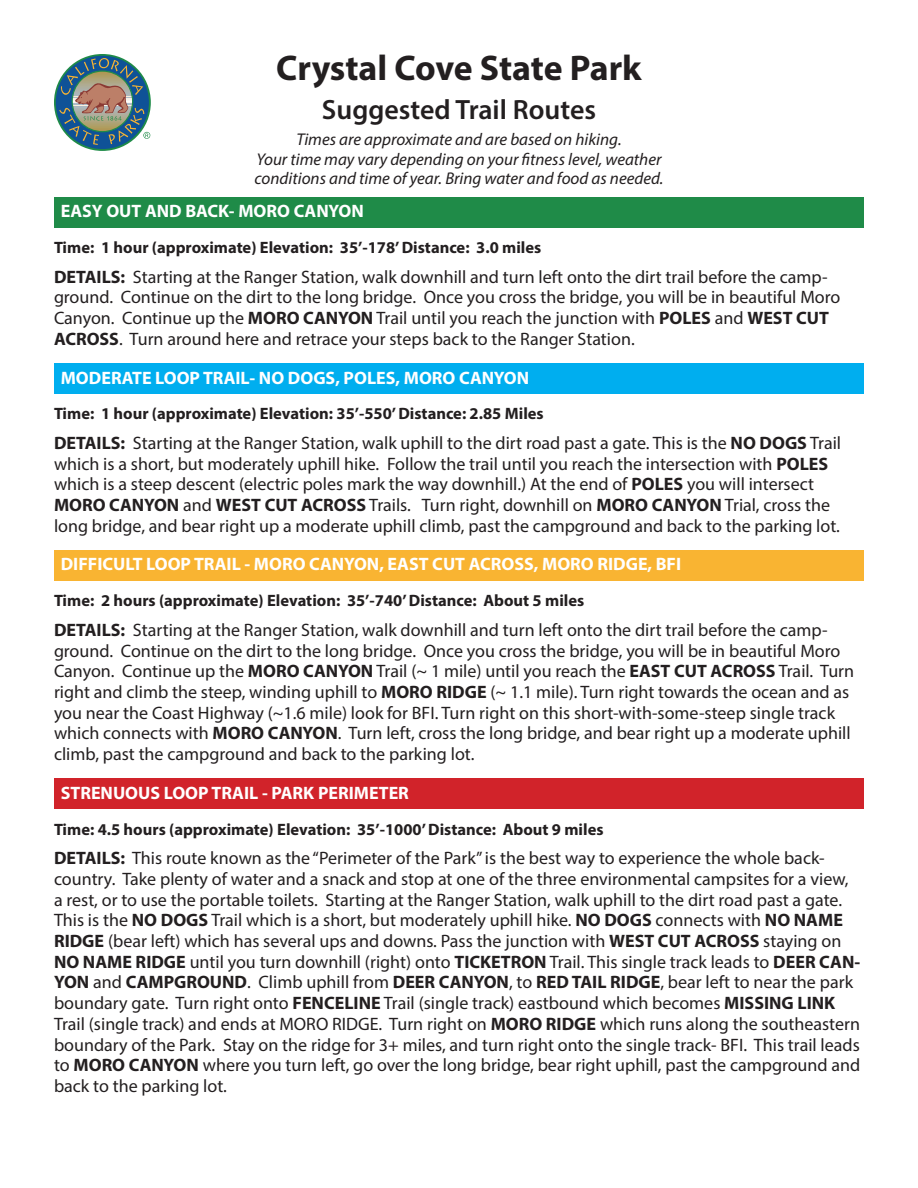
<style>
.page{position:relative;width:918px;height:1188px;background:#fff}
.page>*{position:absolute;margin:0;border:0;box-sizing:border-box;transform-origin:0 0}
.t1{font:700 35.7px "Myriad Pro";letter-spacing:-.005em;color:#231f20}
.t2{font:600 27.9px "Myriad Pro";color:#231f20}
.t3{font:18px/20.7px "Myriad Pro";color:#231f20}
.t4{font:700 18px "Myriad Pro";color:#fff}
.t5{font:italic 17.1px/19.6px "Myriad Pro";color:#231f20;text-align:center}
.t6{font:700 16.5px "Myriad Pro";color:#231f20}
.s1{font-weight:700}
</style>
<div class="page">
<div style="left:54px;top:197px;width:810px;height:30px;background:#1f8b48"></div>
<div style="left:54px;top:363px;width:810px;height:31px;background:#00aeef"></div>
<div style="left:54px;top:550px;width:810px;height:30px;background:#f9b432"></div>
<div style="left:54px;top:779px;width:810px;height:30px;background:#d1232a"></div>
<svg style="left:54px;top:54px;width:97px;height:97px"></svg>
<div style="left:56px;top:56px;width:93px;height:93px;background:#0f5297;border-radius:50%"></div>
<svg style="left:59px;top:58px;width:91px;height:87px"></svg>
<h1 class="t1" style="left:276px;top:45px;width:367px">Crystal Cove State Park</h1>
<h2 class="t2" style="left:322px;top:92px;width:276px">Suggested Trail Routes</h2>
<p class="t5" style="left:255px;top:129px;width:410px">Times are approximate and are based on hiking.<br>Your time may vary depending on your fitness level, weather conditions and time of year. Bring water and food as needed.</p>
<p class="t4" style="left:61px;top:200px;width:305px">EASY OUT AND BACK- MORO CANYON</p>
<p class="t6" style="left:54px;top:237px;width:489px">Time: 1 hour (approximate) Elevation: 35’-178’ Distance: 3.0 miles</p>
<p class="t3" style="left:54px;top:266px;width:788px"><span class="s1">DETAILS:</span> Starting at the Ranger Station, walk downhill and turn left onto the dirt trail before the camp&shy;ground. Continue on the dirt to the long bridge. Once you cross the bridge, you will be in beautiful Moro Canyon. Continue up the <span class="s1">MORO CANYON</span> Trail until you reach the junction with <span class="s1">POLES</span> and <span class="s1">WEST CUT ACROSS</span>. Turn around here and retrace your steps back to the Ranger Station.</p>
<p class="t4" style="left:61px;top:366px;width:470px">MODERATE LOOP TRAIL- NO DOGS, POLES, MORO CANYON</p>
<p class="t6" style="left:54px;top:403px;width:491px">Time: 1 hour (approximate) Elevation: 35’-550’ Distance: 2.85 Miles</p>
<p class="t3" style="left:54px;top:432px;width:789px"><span class="s1">DETAILS:</span> Starting at the Ranger Station, walk uphill to the dirt road past a gate. This is the <span class="s1">NO DOGS</span> Trail which is a short, but moderately uphill hike. Follow the trail until you reach the intersection with <span class="s1">POLES </span>which is a steep descent (electric poles mark the way downhill.) At the end of <span class="s1">POLES</span> you will intersect <span class="s1">MORO CANYON</span> and <span class="s1">WEST CUT ACROSS</span> Trails. Turn right, downhill on <span class="s1">MORO CANYON</span> Trial, cross the long bridge, and bear right up a moderate uphill climb, past the campground and back to the parking lot.</p>
<p class="t4" style="left:61px;top:553px;width:622px">DIFFICULT LOOP TRAIL - MORO CANYON, EAST CUT ACROSS, MORO RIDGE, BFI</p>
<p class="t6" style="left:54px;top:590px;width:532px">Time: 2 hours (approximate) Elevation: 35’-740’ Distance: About 5 miles</p>
<p class="t3" style="left:54px;top:619px;width:802px"><span class="s1">DETAILS:</span> Starting at the Ranger Station, walk downhill and turn left onto the dirt trail before the camp&shy;ground. Continue on the dirt to the long bridge. Once you cross the bridge, you will be in beautiful Moro Canyon. Continue up the <span class="s1">MORO CANYON</span> Trail (~ 1 mile) until you reach the <span class="s1">EAST CUT ACROSS</span> Trail. Turn right and climb the steep, winding uphill to <span class="s1">MORO RIDGE</span> (~ 1.1 mile). Turn right towards the ocean and as you near the Coast Highway (~1.6 mile) look for BFI. Turn right on this short-with-some-steep single track which connects with <span class="s1">MORO CANYON</span>. Turn left, cross the long bridge, and bear right up a moderate uphill climb, past the campground and back to the parking lot.</p>
<p class="t4" style="left:61px;top:781px;width:350px">STRENUOUS LOOP TRAIL - PARK PERIMETER</p>
<p class="t6" style="left:54px;top:818px;width:551px">Time: 4.5 hours (approximate) Elevation: 35’-1000’ Distance: About 9 miles</p>
<p class="t3" style="left:54px;top:848px;width:808px"><span class="s1">DETAILS:</span> This route known as the “Perimeter of the Park” is the best way to experience the whole back&shy;country. Take plenty of water and a snack and stop at one of the three environmental campsites for a view, a rest, or to use the portable toilets. Starting at the Ranger Station, walk uphill to the dirt road past a gate.<br>This is the <span class="s1">NO DOGS</span> Trail which is a short, but moderately uphill hike. <span class="s1">NO DOGS</span> connects with <span class="s1">NO NAME RIDGE</span> (bear left) which has several ups and downs. Pass the junction with <span class="s1">WEST CUT ACROSS</span> staying on <span class="s1">NO NAME RIDGE</span> until you turn downhill (right) onto <span class="s1">TICKETRON</span> Trail. This single track leads to <span class="s1">DEER CAN-YON</span> and <span class="s1">CAMPGROUND</span>. Climb uphill from <span class="s1">DEER CANYON</span>, to <span class="s1">RED TAIL RIDGE</span>, bear left to near the park boundary gate. Turn right onto <span class="s1">FENCELINE</span> Trail (single track) eastbound which becomes <span class="s1">MISSING LINK </span>Trail (single track) and ends at MORO RIDGE. Turn right on <span class="s1">MORO RIDGE</span> which runs along the southeastern boundary of the Park. Stay on the ridge for 3+ miles, and turn right onto the single track- BFI. This trail leads to <span class="s1">MORO CANYON</span> where you turn left, go over the long bridge, bear right uphill, past the campground and back to the parking lot.</p>
</div>
